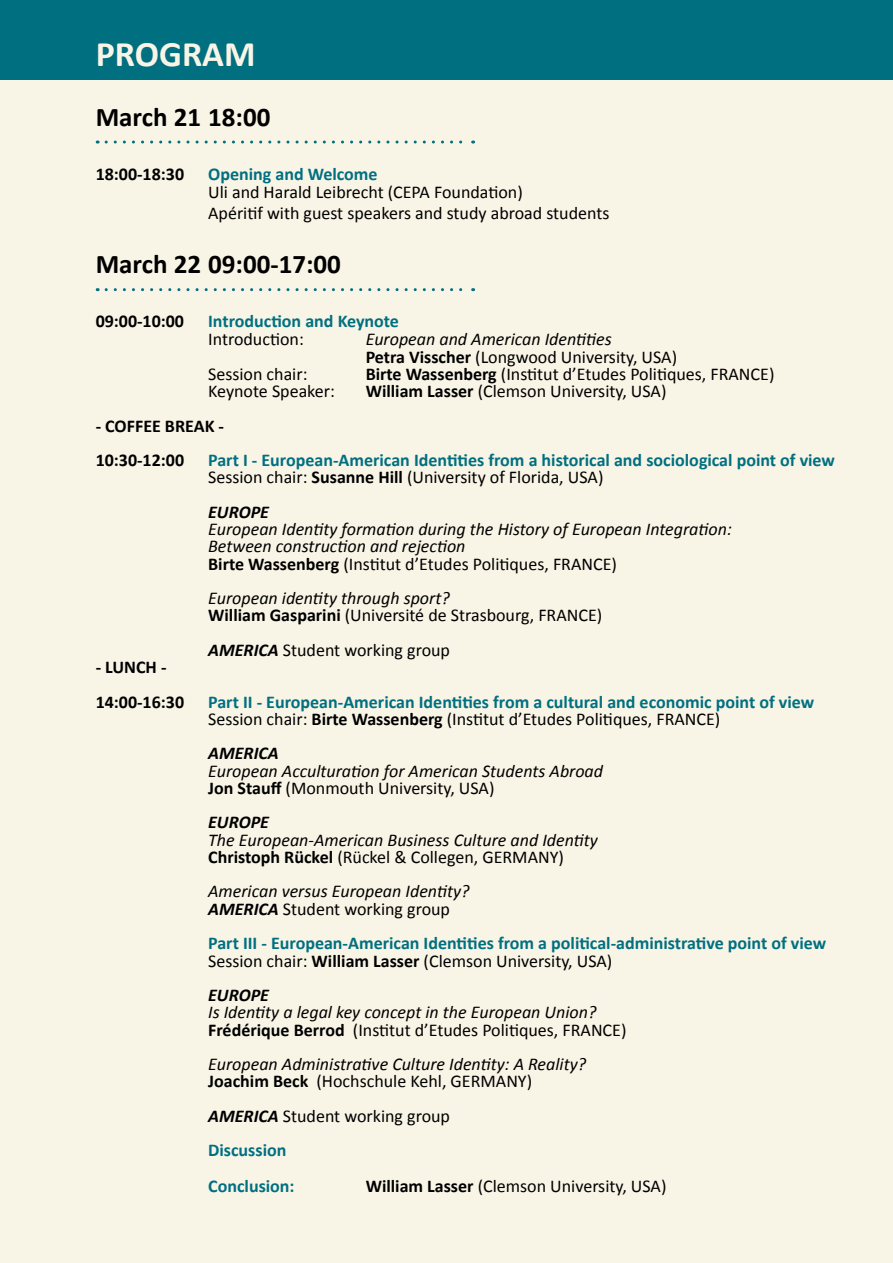
<style>
.page{position:relative;width:893px;height:1263px;background:#f8f4e6}
.page>*{position:absolute;margin:0;border:0;box-sizing:border-box;transform-origin:0 0}
.t1{font:700 36px "Calibri";color:#f8f4e6}
.t2{font:700 27px "Calibri";color:#000}
.t3{font:italic 18px/17.2px "Calibri";color:#000}
.t4{font:700 18px/17.2px "Calibri";color:#006f80}
.t5{font:18px/21.6px "Calibri";color:#000}
.t6{font:700 18px/34.5px "Calibri";color:#000}
.t7{font:italic 700 18px "Calibri";color:#000}
.s1{font-weight:700;font-style:normal}
.s2{font-style:normal}
.s3{font-weight:700}
.s4{font-weight:400;color:#000}
.s5{color:#000}
.s6{font-style:italic}
.s7{font-weight:700;font-style:italic}
.s8{font-style:italic;color:#000}
</style>
<div class="page">
<div style="left:0;top:0;width:893px;height:79px;background:#006f80"></div>
<svg style="left:106px;top:141px;width:368px;height:3px"></svg>
<svg style="left:106px;top:288px;width:368px;height:3px"></svg>
<h1 class="t1" style="left:96px;top:31px;width:161px">PROGRAM</h1>
<h2 class="t2" style="left:96px;top:99px;width:176px">March 21 18:00</h2>
<p class="t6" style="left:96px;top:156px;width:90px">18:00-18:30</p>
<p class="t4" style="left:208px;top:165px;width:171px">Opening and Welcome</p>
<p class="t5" style="left:208px;top:181px;width:403px">Uli and Harald Leibrecht (CEPA Foundation)<br>Apéritif with guest speakers and study abroad students</p>
<h2 class="t2" style="left:96px;top:247px;width:247px">March 22 09:00-17:00</h2>
<p class="t6" style="left:96px;top:304px;width:90px">09:00-10:00</p>
<p class="t4" style="left:208px;top:313px;width:192px">Introduction and Keynote</p>
<p class="t5" style="left:208px;top:329px;width:97px">Introduction:</p>
<p class="t3" style="left:366px;top:330px;width:313px">European and American Identities<br><span class="s1">Petra Visscher</span> <span class="s2">(Longwood University, USA)</span></p>
<p class="t5" style="left:208px;top:363px;width:101px">Session chair:</p>
<p class="t5" style="left:366px;top:363px;width:410px"><span class="s3">Birte Wassenberg</span> (Institut d’Etudes Politiques, FRANCE)</p>
<p class="t5" style="left:208px;top:380px;width:128px">Keynote Speaker:</p>
<p class="t5" style="left:366px;top:380px;width:302px"><span class="s3">William Lasser</span> (Clemson University, USA)</p>
<p class="t6" style="left:96px;top:408px;width:130px">- COFFEE BREAK -<br>10:30-12:00</p>
<p class="t4" style="left:208px;top:452px;width:628px">Part I - European-American Identities from a historical and sociological point of view<br><span class="s4">Session chair:</span> <span class="s5">Susanne Hill</span> <span class="s4">(University of Florida, USA)</span></p>
<p class="t7" style="left:208px;top:500px;width:62px">EUROPE</p>
<p class="t3" style="left:208px;top:520px;width:525px">European Identity formation during the History of European Integration:<br>Between construction and rejection<br><span class="s1">Birte Wassenberg</span> <span class="s2">(Institut d’Etudes Politiques, FRANCE)</span></p>
<p class="t5" style="left:208px;top:590px;width:396px;line-height:17.2px"><span class="s6">European identity through sport?<br></span><span class="s3">William Gasparini</span> (Université de Strasbourg, FRANCE)</p>
<p class="t5" style="left:208px;top:639px;width:243px"><span class="s7">AMERICA</span> Student working group</p>
<p class="t6" style="left:96px;top:650px;width:90px">- LUNCH -<br>14:00-16:30</p>
<p class="t4" style="left:208px;top:693px;width:607px">Part II - European-American Identities from a cultural and economic point of view<br><span class="s4">Session chair:</span> <span class="s5">Birte Wassenberg</span> <span class="s4">(Institut d’Etudes Politiques, FRANCE)</span></p>
<p class="t7" style="left:208px;top:742px;width:72px">AMERICA</p>
<p class="t3" style="left:208px;top:761px;width:396px">European Acculturation for American Students Abroad<br><span class="s1">Jon Stauff</span> <span class="s2">(Monmouth University, USA)</span></p>
<p class="t7" style="left:208px;top:811px;width:62px">EUROPE</p>
<p class="t3" style="left:208px;top:830px;width:391px">The European-American Business Culture and Identity<br><span class="s1">Christoph Rückel</span> <span class="s2">(Rückel &amp; Collegen, GERMANY)</span></p>
<p class="t3" style="left:208px;top:882px;width:263px">American versus European Identity?<br><span class="s3">AMERICA</span> <span class="s2">Student working group</span></p>
<p class="t4" style="left:208px;top:935px;width:619px">Part III - European-American Identities from a political-administrative point of view<br><span class="s4">Session chair:</span> <span class="s5">William Lasser</span> <span class="s4">(Clemson University, USA)</span></p>
<p class="t7" style="left:208px;top:984px;width:62px">EUROPE</p>
<p class="t3" style="left:208px;top:1003px;width:420px">Is Identity a legal key concept in the European Union?<br><span class="s1">Frédérique Berrod</span> <span class="s2">(Institut d’Etudes Politiques, FRANCE)</span></p>
<p class="t3" style="left:208px;top:1055px;width:379px">European Administrative Culture Identity: A Reality?<br><span class="s1">Joachim Beck</span> <span class="s2">(Hochschule Kehl, GERMANY)</span></p>
<p class="t4" style="left:208px;top:1098px;width:243px;line-height:34.8px"><span class="s8">AMERICA</span> <span class="s4">Student working group<br></span>Discussion<br>Conclusion:</p>
<p class="t5" style="left:366px;top:1175px;width:302px"><span class="s3">William Lasser</span> (Clemson University, USA)</p>
</div>
